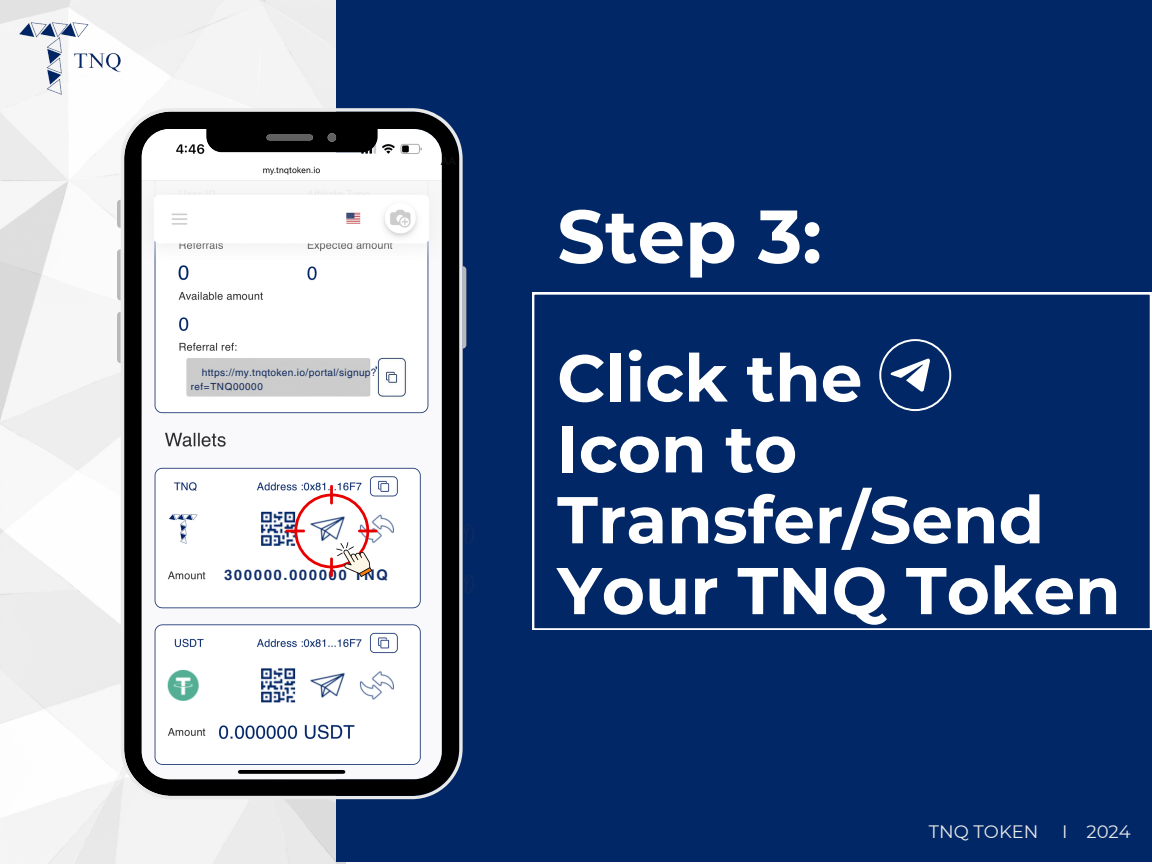
<style>
.page{position:relative;width:1152px;height:864px;background:#fff}
.page>*{position:absolute;margin:0;border:0;box-sizing:border-box;transform-origin:0 0}
.t1{font:700 75px "Montserrat";color:#fff}
.t2{font:700 66px/70.8px "Montserrat";color:#fff}
.t3{font:18px "Montserrat";color:#e9e9e9}
.t4{font:700 14.7px "Helvetica World";letter-spacing:.1em;color:#102f6b}
.t5{font:11.55px "Helvetica World";color:#101010}
.t6{font:10.2px "Helvetica World";letter-spacing:.03em;color:#112b5f}
.t7{font:9.9px "Helvetica World";letter-spacing:.065em;color:#112b5f}
</style>
<div class="page">
<img style="left:0;top:0;width:345px;height:864px">
<div style="left:336px;top:0;width:816px;height:862px;background:#012766"></div>
<svg style="left:117px;top:200px;width:4px;height:28px"></svg>
<svg style="left:117px;top:249px;width:4px;height:52px"></svg>
<svg style="left:117px;top:312px;width:4px;height:51px"></svg>
<svg style="left:463px;top:266px;width:3px;height:83px"></svg>
<svg style="left:121px;top:108px;width:342px;height:691px"></svg>
<img style="left:0;top:0;width:145px;height:126px">
<img style="left:169px;top:354px;width:255px;height:45px">
<img style="left:165px;top:260px;width:38px;height:28px">
<svg style="left:218px;top:485px;width:188px;height:107px"></svg>
<svg style="left:532px;top:292px;width:620px;height:338px"></svg>
<svg style="left:879px;top:339px;width:72px;height:72px"></svg>
<p class="t5" style="left:441px;top:154px;width:17px">AA</p>
<h1 class="t6" style="left:202px;top:366px;width:176px">https://my.tnqtoken.io/portal/signup?</h1>
<p class="t7" style="left:191px;top:381px;width:74px">ref=TNQ00000</p>
<p class="t4" style="left:224px;top:563px;width:165px">300000.000000 TNQ</p>
<h2 class="t1" style="left:557px;top:190px;width:266px">Step 3:</h2>
<p class="t2" style="left:557px;top:342px;width:565px">Click the<br>Icon to<br>Transfer/Send<br>Your TNQ Token</p>
<h3 class="t3" style="left:929px;top:821px;width:111px">TNQ TOKEN</h3>
<h3 class="t3" style="left:1062px;top:821px;width:70px">I 2024</h3>
</div>
